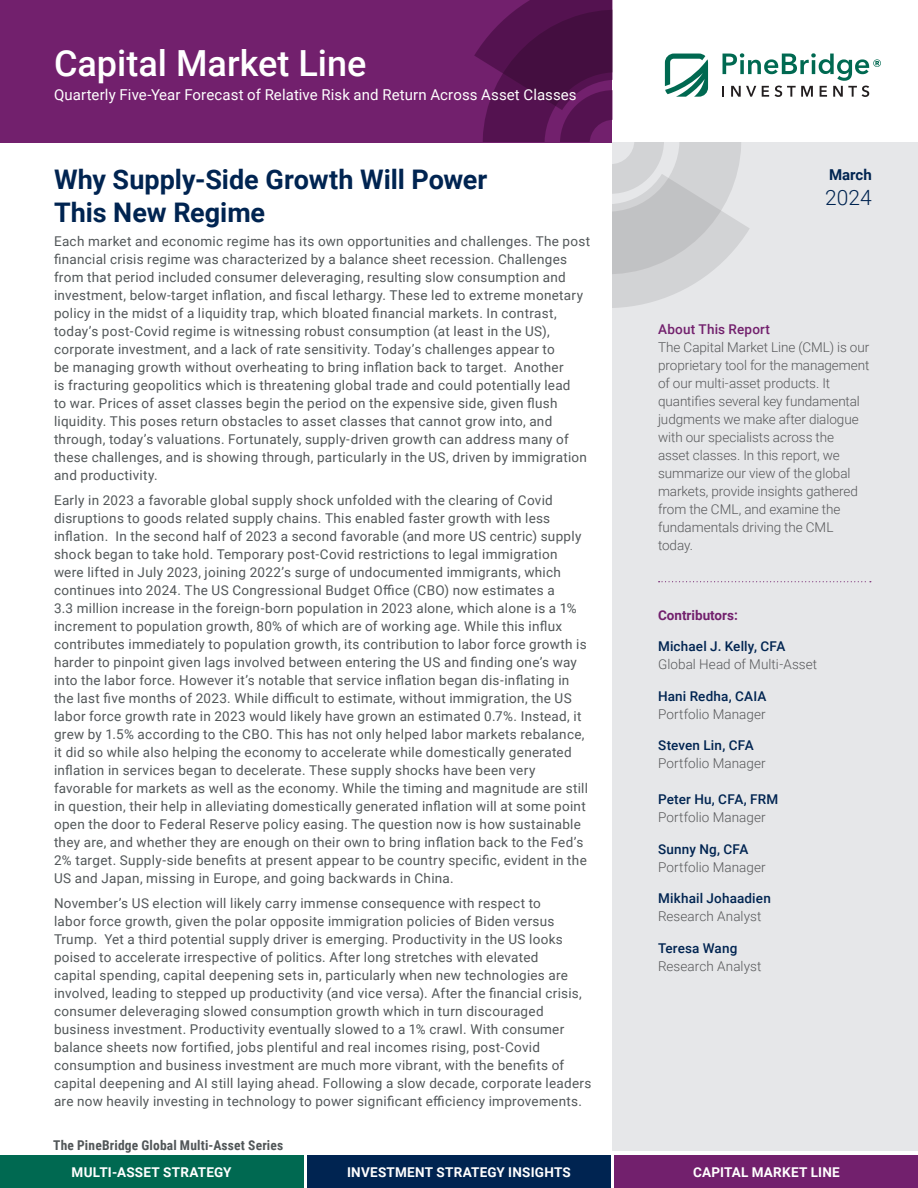
<style>
.page{position:relative;width:918px;height:1188px;background:#fff}
.page>*{position:absolute;margin:0;border:0;box-sizing:border-box;transform-origin:0 0}
.t1{font:500 36px "Roboto";color:#fff}
.t2{font:700 27px/33px "Roboto";color:#002451}
.t3{font:300 21px "Roboto";color:#002451}
.Body_Copy{font:15px "Roboto";letter-spacing:.005em;color:#fff}
.t4{font:700 15px "Roboto";color:#002451}
.Body_Copy-2{font:13.5px/18px "Roboto";letter-spacing:.02em;color:#525759}
.SideBar_Text{font:300 13.5px/18px "Roboto";letter-spacing:-.005em;color:#57585a}
.Author_Title{font:300 13.5px "Roboto";letter-spacing:.005em;color:#57585a}
.Author{font:500 13.5px "Roboto";letter-spacing:.015em;color:#002451}
.Body_Copy-3{font:700 13.5px "Roboto";letter-spacing:.02em;color:#fff}
.Disclosures_Footnotes{font:700 13.5px "Roboto Condensed";letter-spacing:.015em;color:#525759}
.SideBar_Header{font:500 13.5px "Roboto";letter-spacing:.015em;color:#72206d}
.Author_Title-2{font:500 13.5px "Roboto";letter-spacing:.015em;color:#002451}
.t5{font:700 13.5px "Roboto";color:#72206d}
</style>
<div class="page">
<div style="left:612px;top:143px;width:306px;height:1008px;background:#e6e7e9"></div>
<div style="left:0;top:1156px;width:303px;height:32px;background:#006951"></div>
<div style="left:307px;top:1156px;width:304px;height:32px;background:#002451"></div>
<div style="left:615px;top:1156px;width:303px;height:32px;background:#72206d"></div>
<div style="left:0;top:0;width:612px;height:142px;background:#72206d"></div>
<svg style="left:659px;top:581px;width:212px;height:1px"></svg>
<svg style="left:474px;top:0;width:407px;height:308px"></svg>
<p class="t1" style="left:54px;top:38px;width:314px">Capital Market Line</p>
<p class="Body_Copy" style="left:54px;top:84px;width:524px">Quarterly Five-Year Forecast of Relative Risk and Return Across Asset Classes</p>
<p class="t2" style="left:54px;top:162px;width:435px">Why Supply-Side Growth Will Power<br>This New Regime</p>
<p class="Body_Copy-2" style="left:54px;top:232px;width:538px">Each market and economic regime has its own opportunities and challenges. The post financial crisis regime was characterized by a balance sheet recession. Challenges from that period included consumer deleveraging, resulting slow consumption and investment, below-target inflation, and fiscal lethargy. These led to extreme monetary policy in the midst of a liquidity trap, which bloated financial markets. In contrast, today’s post-Covid regime is witnessing robust consumption (at least in the US), corporate investment, and a lack of rate sensitivity. Today’s challenges appear to<br>be managing growth without overheating to bring inflation back to target. Another<br>is fracturing geopolitics which is threatening global trade and could potentially lead<br>to war. Prices of asset classes begin the period on the expensive side, given flush liquidity. This poses return obstacles to asset classes that cannot grow into, and through, today’s valuations. Fortunately, supply-driven growth can address many of these challenges, and is showing through, particularly in the US, driven by immigration and productivity.</p>
<p class="Body_Copy-2" style="left:54px;top:491px;width:535px">Early in 2023 a favorable global supply shock unfolded with the clearing of Covid disruptions to goods related supply chains. This enabled faster growth with less inflation. In the second half of 2023 a second favorable (and more US centric) supply shock began to take hold. Temporary post-Covid restrictions to legal immigration were lifted in July 2023, joining 2022’s surge of undocumented immigrants, which continues into 2024. The US Congressional Budget Office (CBO) now estimates a<br>3.3 million increase in the foreign-born population in 2023 alone, which alone is a 1% increment to population growth, 80% of which are of working age. While this influx contributes immediately to population growth, its contribution to labor force growth is harder to pinpoint given lags involved between entering the US and finding one’s way into the labor force. However it’s notable that service inflation began dis-inflating in the last five months of 2023. While difficult to estimate, without immigration, the US labor force growth rate in 2023 would likely have grown an estimated 0.7%. Instead, it grew by 1.5% according to the CBO. This has not only helped labor markets rebalance, it did so while also helping the economy to accelerate while domestically generated inflation in services began to decelerate. These supply shocks have been very favorable for markets as well as the economy. While the timing and magnitude are still in question, their help in alleviating domestically generated inflation will at some point open the door to Federal Reserve policy easing. The question now is how sustainable they are, and whether they are enough on their own to bring inflation back to the Fed’s 2% target. Supply-side benefits at present appear to be country specific, evident in the US and Japan, missing in Europe, and going backwards in China.</p>
<p class="Body_Copy-2" style="left:54px;top:894px;width:539px">November’s US election will likely carry immense consequence with respect to<br>labor force growth, given the polar opposite immigration policies of Biden versus Trump. Yet a third potential supply driver is emerging. Productivity in the US looks poised to accelerate irrespective of politics. After long stretches with elevated<br>capital spending, capital deepening sets in, particularly when new technologies are involved, leading to stepped up productivity (and vice versa). After the financial crisis, consumer deleveraging slowed consumption growth which in turn discouraged business investment. Productivity eventually slowed to a 1% crawl. With consumer balance sheets now fortified, jobs plentiful and real incomes rising, post-Covid consumption and business investment are much more vibrant, with the benefits of capital deepening and AI still laying ahead. Following a slow decade, corporate leaders are now heavily investing in technology to power significant efficiency improvements.</p>
<p class="Disclosures_Footnotes" style="left:53px;top:1135px;width:231px">The PineBridge Global Multi-Asset Series</p>
<p class="t4" style="left:829px;top:164px;width:44px">March</p>
<p class="t3" style="left:825px;top:183px;width:48px">2024</p>
<p class="SideBar_Header" style="left:658px;top:320px;width:114px">About This Report</p>
<p class="SideBar_Text" style="left:658px;top:338px;width:213px">The Capital Market Line (CML) is our proprietary tool for the management of our multi-asset products. It quantifies several key fundamental judgments we make after dialogue with our specialists across the<br>asset classes. In this report, we summarize our view of the global markets, provide insights gathered from the CML, and examine the fundamentals driving the CML today.</p>
<p class="t5" style="left:658px;top:606px;width:81px">Contributors:</p>
<p class="Author" style="left:658px;top:637px;width:129px">Michael J. Kelly, CFA</p>
<p class="Author_Title" style="left:658px;top:655px;width:161px">Global Head of Multi-Asset</p>
<p class="Author" style="left:658px;top:687px;width:110px">Hani Redha, CAIA</p>
<p class="Author_Title" style="left:658px;top:705px;width:109px">Portfolio Manager</p>
<p class="Author" style="left:658px;top:736px;width:97px">Steven Lin, CFA</p>
<p class="Author_Title" style="left:658px;top:754px;width:109px">Portfolio Manager</p>
<p class="Author_Title-2" style="left:658px;top:790px;width:122px">Peter Hu, CFA, FRM</p>
<p class="Author_Title" style="left:658px;top:808px;width:109px">Portfolio Manager</p>
<p class="Author" style="left:658px;top:840px;width:92px">Sunny Ng, CFA</p>
<p class="Author_Title" style="left:658px;top:858px;width:109px">Portfolio Manager</p>
<p class="Author" style="left:658px;top:889px;width:114px">Mikhail Johaadien</p>
<p class="Author_Title" style="left:658px;top:907px;width:105px">Research Analyst</p>
<p class="Author" style="left:658px;top:939px;width:81px">Teresa Wang</p>
<p class="Author_Title" style="left:658px;top:957px;width:105px">Research Analyst</p>
<p class="Body_Copy-3" style="left:72px;top:1163px;width:161px">MULTI-ASSET STRATEGY</p>
<p class="Body_Copy-3" style="left:347px;top:1163px;width:225px">INVESTMENT STRATEGY INSIGHTS</p>
<p class="Body_Copy-3" style="left:693px;top:1163px;width:148px">CAPITAL MARKET LINE</p>
</div>
